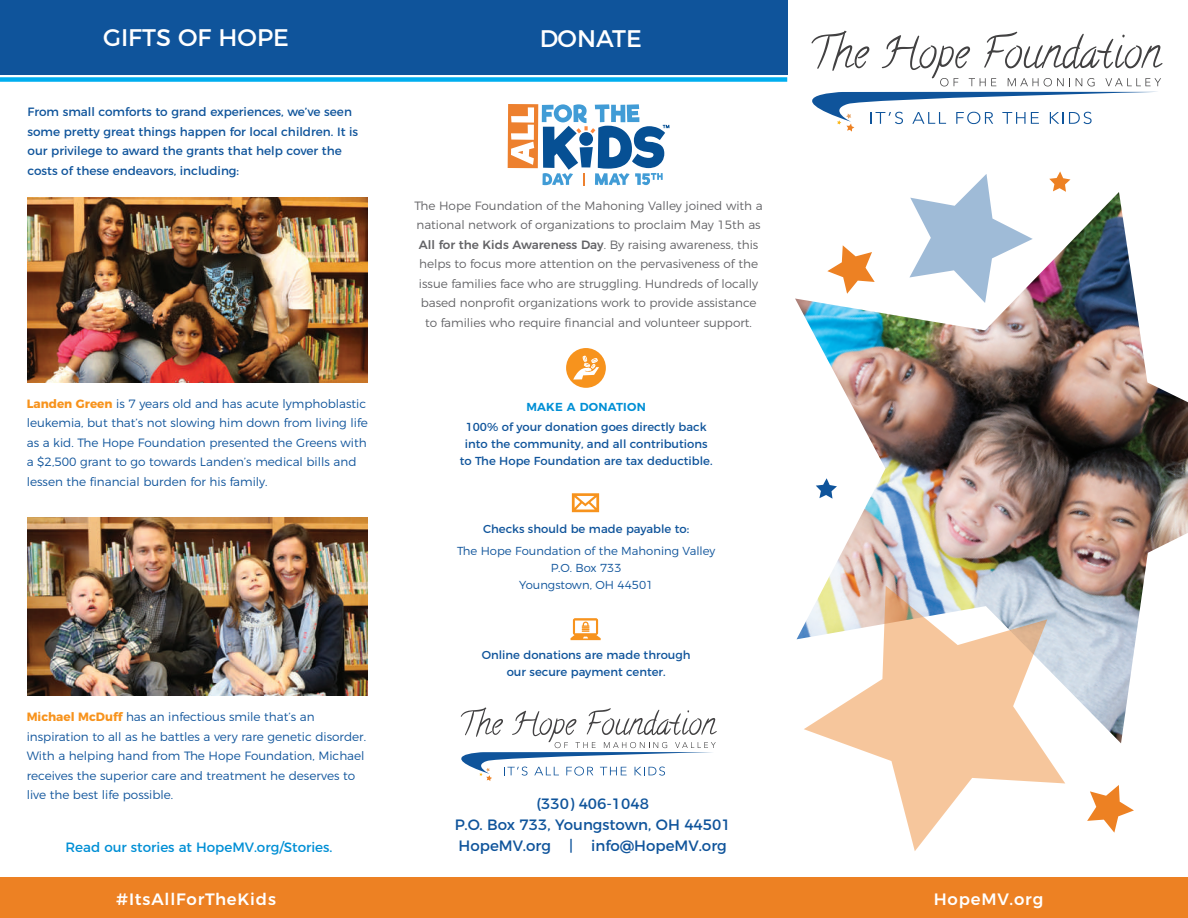
<style>
.page{position:relative;width:1188px;height:918px;background:#fff}
.page>*{position:absolute;margin:0;border:0;box-sizing:border-box;transform-origin:0 0}
.t1{font:24px "Montserrat";color:#fff}
.t2{font:500 16.5px "Montserrat";letter-spacing:.05em;color:#fff}
.t3{font:15px/21px "Montserrat";color:#0f549b;text-align:center}
.t4{font:13.5px "Montserrat";color:#008fd5}
.t5{font:300 12px/19.5px "Montserrat";color:#0f549b}
.t6{font:300 12px/19.5px "Montserrat";color:#636366;text-align:center}
.t7{font:12px/19.5px "Montserrat";color:#0f549b}
.t8{font:11.55px/17.4px "Montserrat";color:#0f549b;text-align:center}
.t9{font:300 11.55px/17.4px "Montserrat";color:#0f549b;text-align:center}
.t10{font:600 11.55px "Montserrat";letter-spacing:.025em;color:#008fd5}
.s1{font-weight:700;color:#f7931d}
.s2{font-weight:500}
</style>
<div class="page">
<img style="left:27px;top:197px;width:340px;height:185px">
<img style="left:28px;top:517px;width:340px;height:178px">
<img style="left:795px;top:192px;width:393px;height:551px">
<svg style="left:460px;top:708px;width:257px;height:73px"></svg>
<div style="left:0;top:877px;width:1188px;height:41px;background:#ed8123"></div>
<div style="left:0;top:0;width:787px;height:75px;background:#0f549b"></div>
<div style="left:0;top:77px;width:787px;height:5px;background:#00aeef"></div>
<svg style="left:811px;top:31px;width:58px;height:40px"></svg>
<svg style="left:882px;top:32px;width:280px;height:54px"></svg>
<svg style="left:812px;top:92px;width:340px;height:40px"></svg>
<svg style="left:804px;top:586px;width:261px;height:265px"></svg>
<svg style="left:909px;top:174px;width:124px;height:129px"></svg>
<svg style="left:827px;top:245px;width:48px;height:49px"></svg>
<svg style="left:1087px;top:785px;width:47px;height:48px"></svg>
<svg style="left:816px;top:478px;width:21px;height:21px"></svg>
<svg style="left:1049px;top:171px;width:21px;height:21px"></svg>
<div style="left:566px;top:348px;width:40px;height:40px;background:#f7931d;border-radius:50%"></div>
<svg style="left:572px;top:493px;width:27px;height:19px"></svg>
<svg style="left:573px;top:356px;width:26px;height:24px"></svg>
<svg style="left:571px;top:618px;width:30px;height:22px"></svg>
<svg style="left:508px;top:104px;width:161px;height:82px"></svg>
<h1 class="t1" style="left:103px;top:19px;width:187px">GIFTS OF HOPE</h1>
<p class="t7" style="left:28px;top:101px;width:332px">From small comforts to grand experiences, we’ve seen some pretty great things happen for local children. It is our privilege to award the grants that help cover the costs of these endeavors, including:</p>
<p class="t5" style="left:27px;top:393px;width:343px"><span class="s1">Landen Green</span> is 7 years old and has acute lymphoblastic leukemia, but that’s not slowing him down from living life as a kid. The Hope Foundation presented the Greens with a $2,500 grant to go towards Landen’s medical bills and lessen the financial burden for his family.</p>
<p class="t5" style="left:27px;top:706px;width:341px"><span class="s1">Michael McDuff</span> has an infectious smile that’s an inspiration to all as he battles a very rare genetic disorder.<br>With a helping hand from The Hope Foundation, Michael receives the superior care and treatment he deserves to live the best life possible.</p>
<p class="t4" style="left:65px;top:836px;width:268px">Read our stories at HopeMV.org/Stories.</p>
<h2 class="t2" style="left:116px;top:886px;width:161px">#ItsAllForTheKids</h2>
<h1 class="t1" style="left:540px;top:20px;width:104px">DONATE</h1>
<p class="t6" style="left:414px;top:195px;width:350px">The Hope Foundation of the Mahoning Valley joined with a national network of organizations to proclaim May 15th as <span class="s2">All for the Kids Awareness Day</span>. By raising awareness, this helps to focus more attention on the pervasiveness of the issue families face who are struggling. Hundreds of locally based nonprofit organizations work to provide assistance to families who require financial and volunteer support.</p>
<p class="t10" style="left:526px;top:397px;width:121px">MAKE A DONATION</p>
<p class="t8" style="left:460px;top:417px;width:254px">100% of your donation goes directly back into the community, and all contributions to The Hope Foundation are tax deductible.</p>
<p class="t8" style="left:483px;top:519px;width:208px">Checks should be made payable to:</p>
<p class="t9" style="left:457px;top:541px;width:260px">The Hope Foundation of the Mahoning Valley<br>P.O. Box 733<br>Youngstown, OH 44501</p>
<p class="t8" style="left:482px;top:645px;width:210px">Online donations are made through our secure payment center.</p>
<p class="t3" style="left:455px;top:792px;width:277px">(330) 406-1048<br>P.O. Box 733, Youngstown, OH 44501<br>HopeMV.org | info@HopeMV.org</p>
<h2 class="t2" style="left:934px;top:886px;width:111px">HopeMV.org</h2>
</div>
